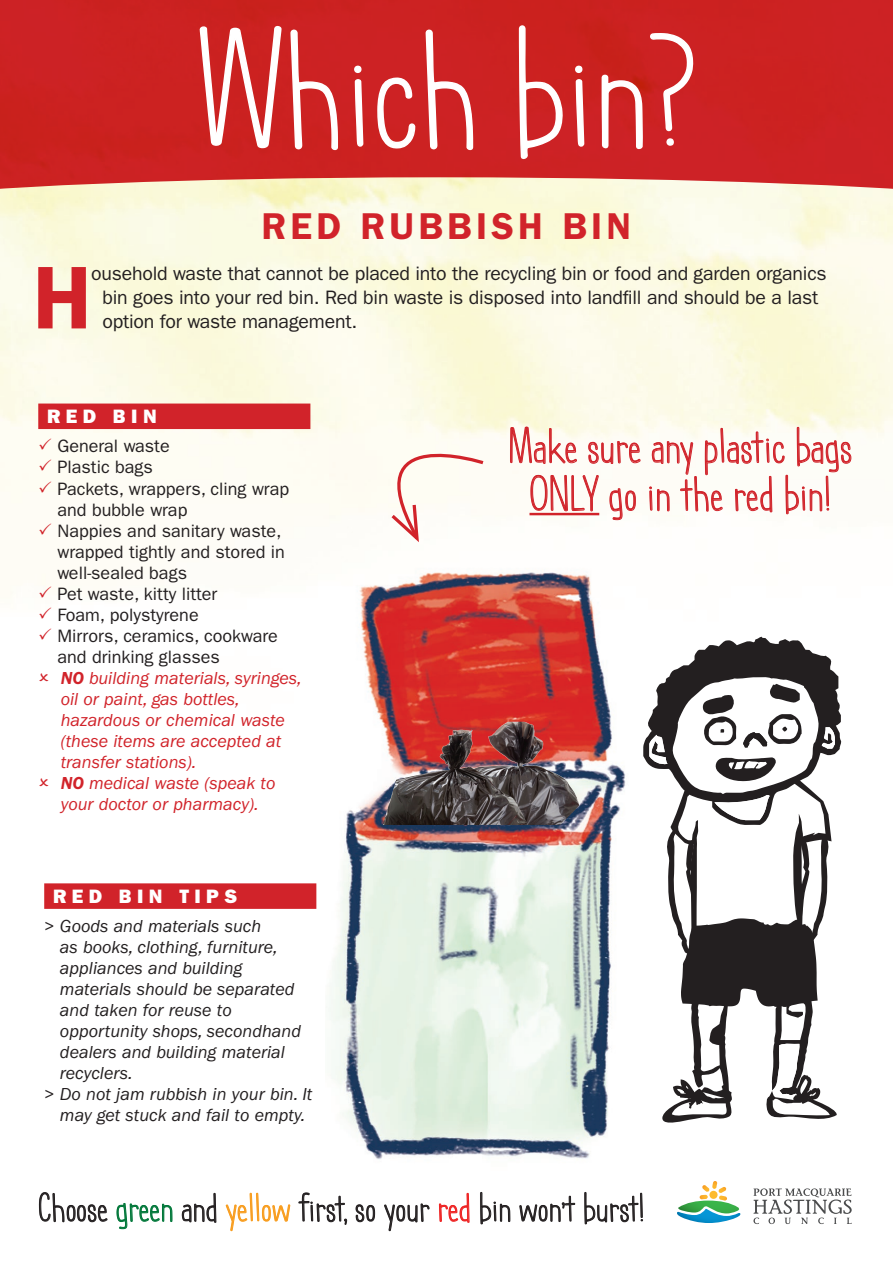
<style>
.page{position:relative;width:893px;height:1263px;background:#fff}
.page>*{position:absolute;margin:0;border:0;box-sizing:border-box;transform-origin:0 0}
.t1{font:170.25px "geektasticskinny";color:#fff}
.t2{font:600 89.4px "ITC Franklin Gothic Std";color:#d1232a}
.t3{font:49.65px/47.8px "geektasticskinny";color:#d1232a;text-align:center}
.t4{font:40.5px "geektasticskinny";color:#231f20}
.t5{font:600 37.5px "ITC Franklin Gothic Std";letter-spacing:.11em;color:#d1232a}
.t6{font:19.5px/24px "ITC Franklin Gothic Std";letter-spacing:-.01em;color:#231f20}
.t7{font:19.5px "ITC Franklin Gothic Std Hvy";letter-spacing:.28em;color:#fff}
.t8{font:18px/21px "ITC Franklin Gothic Std";color:#231f20}
.t9{font:italic 18px "ITC Franklin Gothic Std";color:#231f20}
.s1{font-weight:600;font-style:italic;color:#d1232a}
.s2{font-style:italic;color:#d1232a}
.s3{color:#007739}
.s4{color:#f89c1c}
.s5{color:#ee2323}
</style>
<div class="page">
<div style="left:0;top:0;width:893px;height:189px;background:#c22"></div>
<svg style="left:199px;top:25px;width:83px;height:124px;background:#d13e3d"></svg>
<svg style="left:289px;top:28px;width:50px;height:123px;background:#d13738"></svg>
<svg style="left:353px;top:65px;width:11px;height:83px"></svg>
<svg style="left:376px;top:77px;width:40px;height:72px;background:#d34041"></svg>
<svg style="left:425px;top:28px;width:49px;height:123px;background:#d13839"></svg>
<svg style="left:518px;top:24px;width:45px;height:136px;background:#d1393a"></svg>
<svg style="left:574px;top:65px;width:11px;height:83px"></svg>
<svg style="left:601px;top:32px;width:93px;height:118px;background:#cf3333"></svg>
<div style="left:44px;top:883px;width:272px;height:26px;background:#d1232a"></div>
<div style="left:38px;top:403px;width:272px;height:26px;background:#d1232a"></div>
<svg style="left:643px;top:637px;width:199px;height:128px;fill:#231f20"></svg>
<svg style="left:649px;top:676px;width:190px;height:447px"></svg>
<svg style="left:38px;top:1192px;width:70px;height:31px"></svg>
<svg style="left:116px;top:1202px;width:57px;height:28px"></svg>
<svg style="left:181px;top:1192px;width:36px;height:31px"></svg>
<svg style="left:225px;top:1192px;width:66px;height:40px"></svg>
<svg style="left:298px;top:1192px;width:50px;height:33px"></svg>
<svg style="left:355px;top:1204px;width:21px;height:19px"></svg>
<svg style="left:384px;top:1203px;width:46px;height:29px"></svg>
<svg style="left:438px;top:1192px;width:32px;height:31px"></svg>
<svg style="left:480px;top:1191px;width:31px;height:34px"></svg>
<svg style="left:519px;top:1195px;width:57px;height:28px"></svg>
<svg style="left:584px;top:1191px;width:60px;height:34px"></svg>
<svg style="left:510px;top:426px;width:131px;height:124px"></svg>
<svg style="left:649px;top:426px;width:203px;height:89px"></svg>
<svg style="left:354px;top:422px;width:132px;height:124px"></svg>
<svg style="left:753px;top:1188px;width:99px;height:36px"></svg>
<svg style="left:677px;top:1181px;width:64px;height:42px"></svg>
<img style="left:325px;top:562px;width:304px;height:605px">
<img style="left:383px;top:722px;width:209px;height:103px">
<svg style="left:40px;top:438px;width:11px;height:12px"></svg>
<svg style="left:40px;top:459px;width:11px;height:12px"></svg>
<svg style="left:40px;top:480px;width:11px;height:12px"></svg>
<h1 class="t1" style="left:197px;top:-9px;width:500px">Which bin?</h1>
<h3 class="t5" style="left:262px;top:204px;width:371px">RED RUBBISH BIN</h3>
<h2 class="t2" style="left:33px;top:245px;width:61px">H</h2>
<p class="t6" style="left:102px;top:262px;width:726px;text-indent:-11px">ousehold waste that cannot be placed into the recycling bin or food and garden organics bin goes into your red bin. Red bin waste is disposed into landfill and should be a last option for waste management.</p>
<p class="t7" style="left:47px;top:404px;width:111px">RED BIN</p>
<p class="t8" style="left:57px;top:436px;width:246px">General waste<br>Plastic bags<br>Packets, wrappers, cling wrap and bubble wrap<br>Nappies and sanitary waste, wrapped tightly and stored in well-sealed bags<br>Pet waste, kitty litter<br>Foam, polystyrene<br>Mirrors, ceramics, cookware and drinking glasses<br><span class="s1">NO</span> <span class="s2">building materials, syringes, oil or paint, gas bottles, hazardous or chemical waste (these items are accepted at transfer stations).<br></span><span class="s1">NO</span> <span class="s2">medical waste (speak to your doctor or pharmacy).</span></p>
<p class="t7" style="left:53px;top:884px;width:186px">RED BIN TIPS</p>
<p class="t9" style="left:44px;top:916px;width:218px">&gt; Goods and materials such</p>
<p class="t9" style="left:60px;top:937px;width:219px">as books, clothing, furniture,</p>
<p class="t9" style="left:60px;top:958px;width:184px">appliances and building</p>
<p class="t9" style="left:60px;top:979px;width:236px">materials should be separated</p>
<p class="t9" style="left:60px;top:1000px;width:173px">and taken for reuse to</p>
<p class="t9" style="left:60px;top:1021px;width:243px">opportunity shops, secondhand</p>
<p class="t9" style="left:60px;top:1042px;width:227px">dealers and building material</p>
<p class="t9" style="left:60px;top:1063px;width:74px">recyclers.</p>
<p class="t9" style="left:44px;top:1084px;width:270px">&gt; Do not jam rubbish in your bin. It</p>
<p class="t9" style="left:60px;top:1105px;width:247px">may get stuck and fail to empty.</p>
<h3 class="t3" style="left:508px;top:422px;width:346px">Make sure any plastic bags<br>ONLY go in the red bin!</h3>
<h3 class="t4" style="left:38px;top:1184px;width:608px">Choose <span class="s3">green</span> and <span class="s4">yellow</span> first, so your <span class="s5">red</span> bin won’t burst!</h3>
</div>
